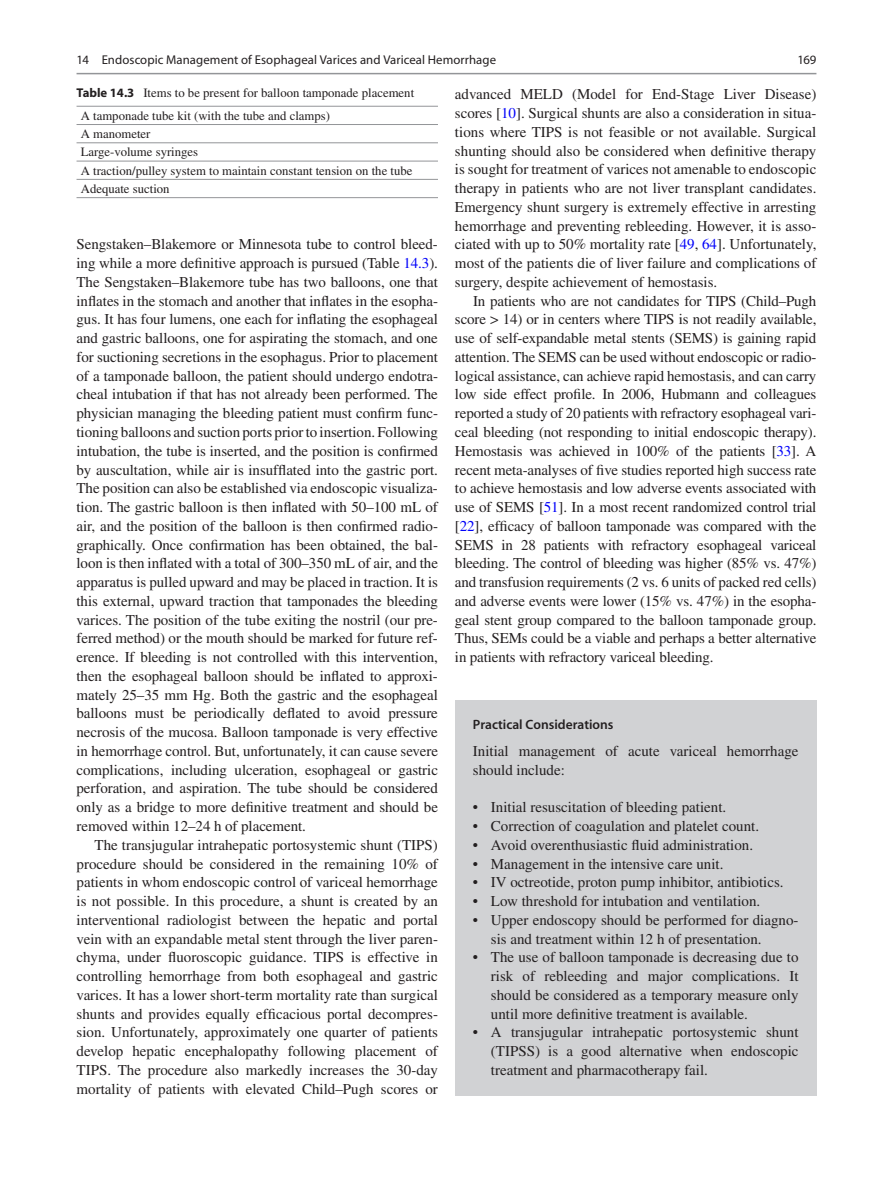
<style>
.page{position:relative;width:893px;height:1187px;background:#fff}
.page>*{position:absolute;margin:0;border:0;box-sizing:border-box;transform-origin:0 0}
.t1{font:15px/18.8px "Tgqmyj Times";color:#231f20;text-align:justify}
.t2{font:600 13.5px "Cyynrs Myriad";color:#231f20}
.t3{font:12.75px/18.3px "Tgqmyj Times";color:#231f20}
.t4{font:12.75px "Qlsnds Myriad";letter-spacing:.01em;color:#231f20}
.t5{font:12.75px "Wnpsdk Myriad";color:#231f20}
.s1{font-family:"Gkwqmn Myriad";font-weight:700}
.s2{color:#0000fa}
</style>
<div class="page">
<div style="left:455px;top:700px;width:361px;height:395px;background:#d1d2d4"></div>
<hr style="left:77px;top:106px;width:361px;height:1px;background:#939598">
<hr style="left:77px;top:124px;width:361px;height:1px;background:#939598">
<hr style="left:77px;top:142px;width:361px;height:1px;background:#939598">
<hr style="left:77px;top:161px;width:361px;height:1px;background:#939598">
<hr style="left:77px;top:179px;width:361px;height:1px;background:#939598">
<hr style="left:77px;top:197px;width:361px;height:1px;background:#939598">
<hr style="left:77px;top:73px;width:739px;height:1px;background:#939598">
<p class="t4" style="left:77px;top:54px;width:421px">14 Endoscopic Management of Esophageal Varices and Variceal Hemorrhage</p>
<p class="t5" style="left:797px;top:54px;width:21px">169</p>
<p class="t3" style="left:81px;top:81px;width:335px;line-height:23px;text-indent:-4px"><span class="s1">Table 14.3</span> Items to be present for balloon tamponade placement<br>A tamponade tube kit (with the tube and clamps)</p>
<p class="t3" style="left:81px;top:125px;width:333px">A manometer<br>Large-volume syringes<br>A traction/pulley system to maintain constant tension on the tube<br>Adequate suction</p>
<p class="t1" style="left:77px;top:235px;width:363px">Sengstaken–Blakemore or Minnesota tube to control bleed&shy;ing while a more definitive approach is pursued (Table <span class="s2">14.3</span>).<br>The Sengstaken–Blakemore tube has two balloons, one that inflates in the stomach and another that inflates in the esopha&shy;gus. It has four lumens, one each for inflating the esophageal and gastric balloons, one for aspirating the stomach, and one for suctioning secretions in the esophagus. Prior to placement of a tamponade balloon, the patient should undergo endotra&shy;cheal intubation if that has not already been performed. The physician managing the bleeding patient must confirm func&shy;tioning balloons and suction ports prior to insertion. Following intubation, the tube is inserted, and the position is confirmed by auscultation, while air is insufflated into the gastric port.<br>The position can also be established via endoscopic visualiza&shy;tion. The gastric balloon is then inflated with 50–100 mL of air, and the position of the balloon is then confirmed radio&shy;graphically. Once confirmation has been obtained, the bal&shy;loon is then inflated with a total of 300–350 mL of air, and the apparatus is pulled upward and may be placed in traction. It is this external, upward traction that tamponades the bleeding varices. The position of the tube exiting the nostril (our pre&shy;ferred method) or the mouth should be marked for future ref&shy;erence. If bleeding is not controlled with this intervention, then the esophageal balloon should be inflated to approxi&shy;mately 25–35 mm Hg. Both the gastric and the esophageal balloons must be periodically deflated to avoid pressure necrosis of the mucosa. Balloon tamponade is very effective in hemorrhage control. But, unfortunately, it can cause severe complications, including ulceration, esophageal or gastric perforation, and aspiration. The tube should be considered only as a bridge to more definitive treatment and should be removed within 12–24 h of placement.</p>
<p class="t1" style="left:77px;top:835px;width:363px;text-indent:18px">The transjugular intrahepatic portosystemic shunt (TIPS) procedure should be considered in the remaining 10% of patients in whom endoscopic control of variceal hemorrhage is not possible. In this procedure, a shunt is created by an interventional radiologist between the hepatic and portal vein with an expandable metal stent through the liver paren&shy;chyma, under fluoroscopic guidance. TIPS is effective in controlling hemorrhage from both esophageal and gastric varices. It has a lower short-term mortality rate than surgical shunts and provides equally efficacious portal decompres&shy;sion. Unfortunately, approximately one quarter of patients develop hepatic encephalopathy following placement of TIPS. The procedure also markedly increases the 30-day mortality of patients with elevated Child–Pugh scores or</p>
<p class="t1" style="left:455px;top:85px;width:363px">advanced MELD (Model for End-Stage Liver Disease) scores [<span class="s2">10</span>]. Surgical shunts are also a consideration in situa&shy;tions where TIPS is not feasible or not available. Surgical shunting should also be considered when definitive therapy is sought for treatment of varices not amenable to endoscopic therapy in patients who are not liver transplant candidates.<br>Emergency shunt surgery is extremely effective in arresting hemorrhage and preventing rebleeding. However, it is asso&shy;ciated with up to 50% mortality rate [<span class="s2">49</span>, <span class="s2">64</span>]. Unfortunately, most of the patients die of liver failure and complications of surgery, despite achievement of hemostasis.</p>
<p class="t1" style="left:455px;top:291px;width:363px;text-indent:18px">In patients who are not candidates for TIPS (Child–Pugh score &gt; 14) or in centers where TIPS is not readily available, use of self-expandable metal stents (SEMS) is gaining rapid attention. The SEMS can be used without endoscopic or radio&shy;logical assistance, can achieve rapid hemostasis, and can carry low side effect profile. In 2006, Hubmann and colleagues reported a study of 20 patients with refractory esophageal vari&shy;ceal bleeding (not responding to initial endoscopic therapy).<br>Hemostasis was achieved in 100% of the patients [<span class="s2">33</span>]. A recent meta-analyses of five studies reported high success rate to achieve hemostasis and low adverse events associated with use of SEMS [<span class="s2">51</span>]. In a most recent randomized control trial [<span class="s2">22</span>], efficacy of balloon tamponade was compared with the SEMS in 28 patients with refractory esophageal variceal bleeding. The control of bleeding was higher (85% vs. 47%) and transfusion requirements (2 vs. 6 units of packed red cells) and adverse events were lower (15% vs. 47%) in the esopha&shy;geal stent group compared to the balloon tamponade group.<br>Thus, SEMs could be a viable and perhaps a better alternative in patients with refractory variceal bleeding.</p>
<p class="t2" style="left:473px;top:717px;width:142px">Practical Considerations</p>
<p class="t1" style="left:473px;top:741px;width:327px">Initial management of acute variceal hemorrhage should include:</p>
<p class="t1" style="left:473px;top:797px;width:255px">• Initial resuscitation of bleeding patient.</p>
<p class="t1" style="left:473px;top:816px;width:288px">• Correction of coagulation and platelet count.</p>
<p class="t1" style="left:473px;top:835px;width:282px">• Avoid overenthusiastic fluid administration.</p>
<p class="t1" style="left:473px;top:854px;width:252px">• Management in the intensive care unit.</p>
<p class="t1" style="left:473px;top:872px;width:312px">• IV octreotide, proton pump inhibitor, antibiotics.</p>
<p class="t1" style="left:473px;top:891px;width:289px">• Low threshold for intubation and ventilation.</p>
<p class="t1" style="left:491px;top:910px;width:309px;text-indent:-18px">• Upper endoscopy should be performed for diagno&shy;sis and treatment within 12 h of presentation.</p>
<p class="t1" style="left:491px;top:947px;width:309px;text-indent:-18px">• The use of balloon tamponade is decreasing due to risk of rebleeding and major complications. It should be considered as a temporary measure only until more definitive treatment is available.</p>
<p class="t1" style="left:491px;top:1022px;width:309px;text-indent:-18px">• A transjugular intrahepatic portosystemic shunt (TIPSS) is a good alternative when endoscopic treatment and pharmacotherapy fail.</p>
</div>
